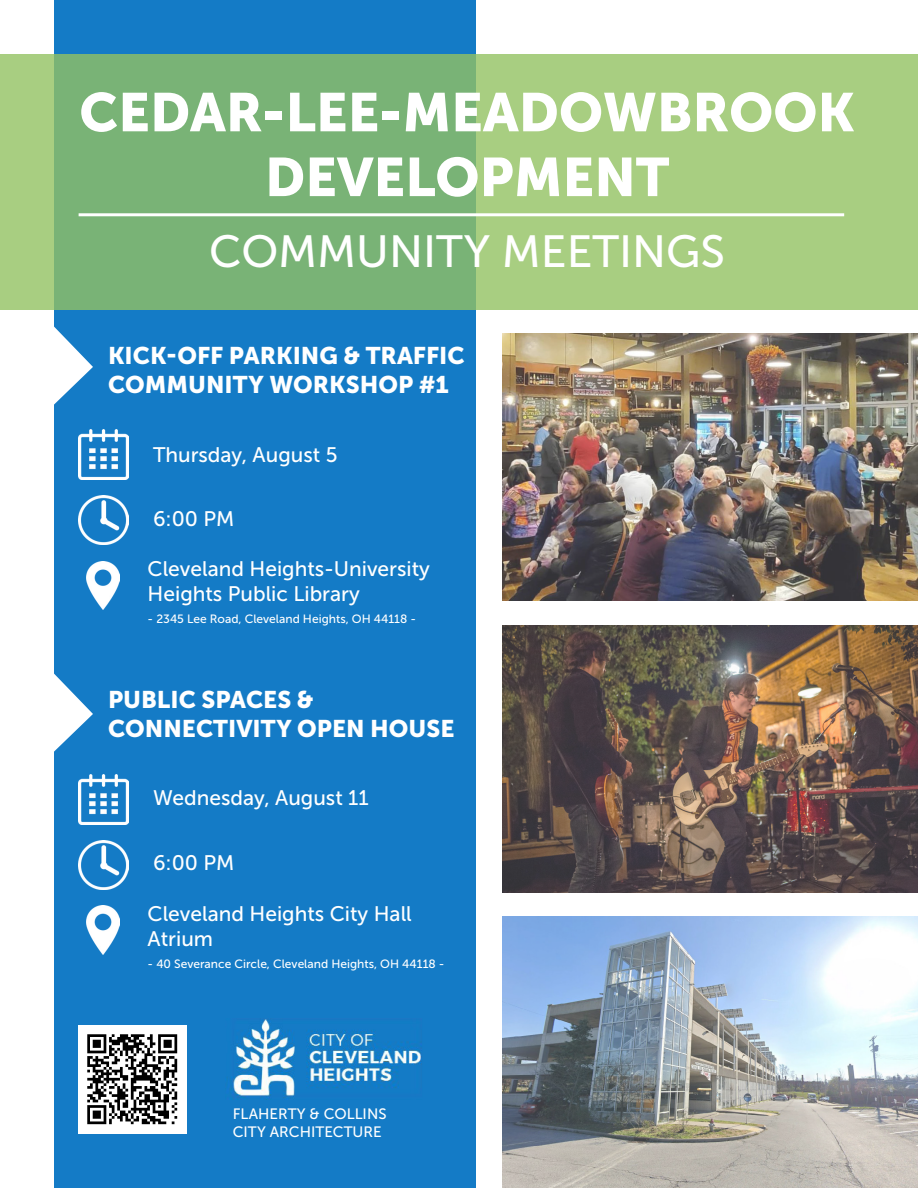
<style>
.page{position:relative;width:918px;height:1188px;background:#fff}
.page>*{position:absolute;margin:0;border:0;box-sizing:border-box;transform-origin:0 0}
.t1{font:54px/64.8px "Museo Sans 900";color:#fff;text-align:center}
.t2{font:45px "Museo Sans 500";color:#fff}
.t3{font:24px "Museo Sans 900";color:#fff}
.t4{font:21px/25.2px "Museo Sans 500";color:#fff}
.t5{font:15px/18px "Museo Sans 500";color:#fff}
.t6{font:12px "Museo Sans 500";color:#fff}
</style>
<div class="page">
<div style="left:54px;top:1px;width:422px;height:1187px;background:#147bc6"></div>
<svg style="left:0;top:55px;width:918px;height:255px;fill:#a8ce81"></svg>
<hr style="left:79px;top:213px;width:765px;height:3px;background:#fff">
<img style="left:227px;top:1019px;width:195px;height:81px">
<img style="left:79px;top:430px;width:49px;height:50px">
<img style="left:79px;top:495px;width:49px;height:50px">
<img style="left:86px;top:561px;width:33px;height:49px">
<img style="left:79px;top:775px;width:49px;height:50px">
<img style="left:79px;top:840px;width:49px;height:50px">
<img style="left:86px;top:906px;width:33px;height:49px">
<img style="left:79px;top:1026px;width:108px;height:108px">
<img style="left:502px;top:333px;width:416px;height:267px">
<img style="left:502px;top:916px;width:416px;height:272px">
<img style="left:502px;top:626px;width:416px;height:266px">
<svg style="left:54px;top:326px;width:39px;height:79px"></svg>
<svg style="left:54px;top:673px;width:39px;height:79px"></svg>
<h1 class="t1" style="left:79px;top:80px;width:777px">CEDAR-LEE-MEADOWBROOK<br>DEVELOPMENT</h1>
<h2 class="t2" style="left:209px;top:227px;width:517px">COMMUNITY MEETINGS</h2>
<p class="t3" style="left:108px;top:342px;width:153px">KICK-OFF PARK</p>
<p class="t3" style="left:293px;top:342px;width:172px">ING &amp; TRAFFIC</p>
<p class="t3" style="left:108px;top:371px;width:39px">COMM</p>
<p class="t3" style="left:188px;top:371px;width:124px">UN ITY WORK</p>
<p class="t3" style="left:346px;top:371px;width:105px">SHOP #1</p>
<p class="t4" style="left:153px;top:443px;width:186px">Thursday, August 5</p>
<p class="t4" style="left:153px;top:506px;width:83px">6:00 PM</p>
<p class="t4" style="left:148px;top:556px;width:284px">Cleveland Heights-University<br>Heights Public Library</p>
<p class="t6" style="left:148px;top:613px;width:270px">- 2345 Lee Road, Cleveland Heights, OH 44118 -</p>
<p class="t3" style="left:108px;top:686px;width:110px">PUBLIC SPACE</p>
<p class="t3" style="left:277px;top:686px;width:38px">S &amp;</p>
<p class="t3" style="left:108px;top:715px;width:36px">CONNECT</p>
<p class="t3" style="left:228px;top:715px;width:105px">IVITY OPEN</p>
<p class="t3" style="left:370px;top:715px;width:83px">HOUSE</p>
<p class="t4" style="left:153px;top:786px;width:217px">Wednesday, August 11</p>
<p class="t4" style="left:153px;top:851px;width:83px">6:00 PM</p>
<p class="t4" style="left:148px;top:901px;width:266px">Cleveland Heights City Hall<br>Atrium</p>
<p class="t6" style="left:148px;top:958px;width:298px">- 40 Severance Circle, Cleveland Heights, OH 44118 -</p>
<p class="t5" style="left:233px;top:1105px;width:155px">FLAHERTY &amp; COLLINS<br>CITY ARCHITECTURE</p>
</div>
